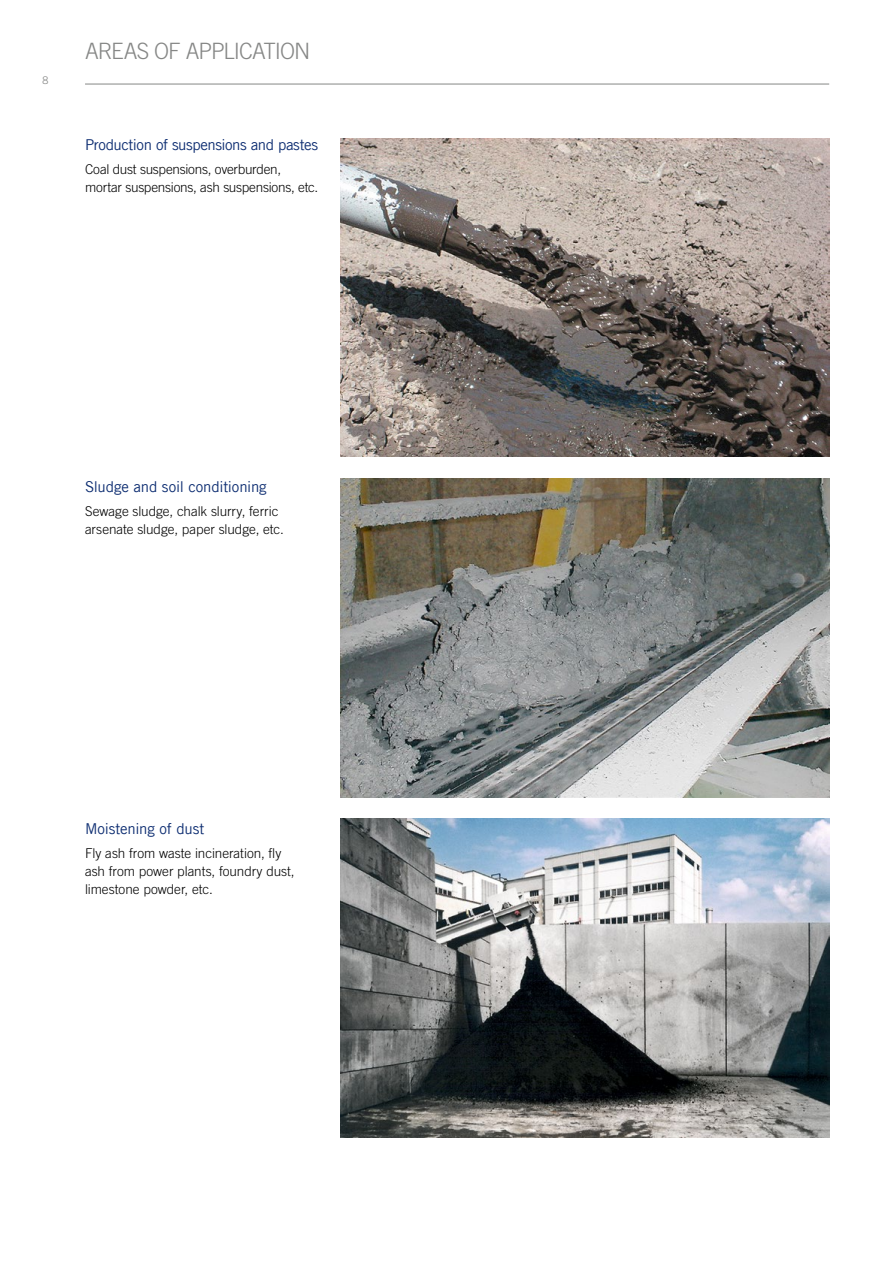
<style>
.page{position:relative;width:893px;height:1263px;background:#fff}
.page>*{position:absolute;margin:0;border:0;box-sizing:border-box;transform-origin:0 0}
.t1{font:300 22.5px "Trade Gothic LT Com";letter-spacing:-.04em;color:#868786}
.t2{font:15px "Trade Gothic LT Com";letter-spacing:-.02em;color:#0e2e72}
.t3{font:300 13.5px/18px "Trade Gothic LT Com";letter-spacing:-.005em;color:#000}
.t4{font:300 10.5px "Trade Gothic LT Com";color:#868786}
</style>
<div class="page">
<hr style="left:892px;top:0;width:1px;height:1263px;background:#ececec">
<img style="left:340px;top:818px;width:489px;height:319px">
<img style="left:340px;top:138px;width:489px;height:319px">
<img style="left:340px;top:478px;width:489px;height:319px">
<hr style="left:85px;top:84px;width:744px;height:1px;background:#868786">
<p class="t4" style="left:43px;top:74px;width:7px">8</p>
<h1 class="t1" style="left:85px;top:37px;width:227px">AREAS OF APPLICATION</h1>
<p class="t2" style="left:85px;top:136px;width:235px">Production of suspensions and pastes</p>
<p class="t3" style="left:85px;top:160px;width:235px">Coal dust suspensions, overburden, mortar suspensions, ash suspensions, etc.</p>
<p class="t2" style="left:85px;top:478px;width:183px">Sludge and soil conditioning</p>
<p class="t3" style="left:85px;top:502px;width:200px">Sewage sludge, chalk slurry, ferric arsenate sludge, paper sludge, etc.</p>
<p class="t2" style="left:85px;top:820px;width:121px">Moistening of dust</p>
<p class="t3" style="left:85px;top:844px;width:211px">Fly ash from waste incineration, fly ash from power plants, foundry dust, limestone powder, etc.</p>
</div>
